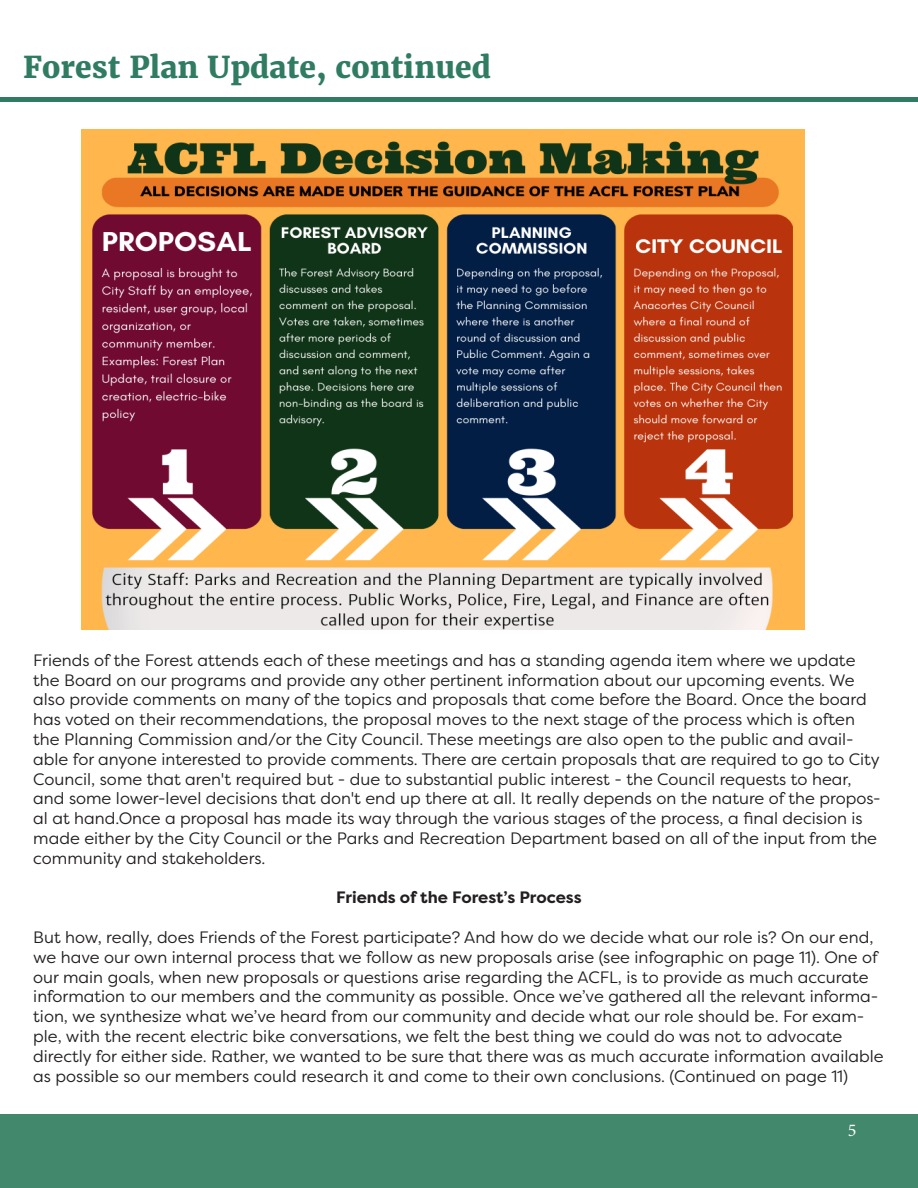
<style>
.page{position:relative;width:918px;height:1188px;background:#fff}
.page>*{position:absolute;margin:0;border:0;box-sizing:border-box;transform-origin:0 0}
.t1{font:800 30px "Merriweather";color:#307c62}
.t2{font:18px "Minion Pro";color:#fff}
.t3{font:16.5px/19.8px "Filson Pro";color:#231f20}
.t4{font:700 16.5px "Filson Pro";color:#231f20}
</style>
<div class="page">
<div style="left:0;top:1114px;width:918px;height:74px;background:#42886d"></div>
<svg style="left:0;top:97px;width:3px;height:5px"></svg>
<div style="left:3px;top:97px;width:915px;height:5px;background:#307c62"></div>
<img style="left:81px;top:129px;width:723px;height:501px">
<p class="t1" style="left:23px;top:48px;width:469px">Forest Plan Update, continued</p>
<p class="t3" style="left:33px;top:650px;width:849px">Friends of the Forest attends each of these meetings and has a standing agenda item where we update the Board on our programs and provide any other pertinent information about our upcoming events. We also provide comments on many of the topics and proposals that come before the Board. Once the board has voted on their recommendations, the proposal moves to the next stage of the process which is often the Planning Commission and/or the City Council. These meetings are also open to the public and avail&shy;able for anyone interested to provide comments. There are certain proposals that are required to go to City Council, some that aren't required but - due to substantial public interest - the Council requests to hear, and some lower-level decisions that don't end up there at all. It really depends on the nature of the propos&shy;al at hand.Once a proposal has made its way through the various stages of the process, a final decision is made either by the City Council or the Parks and Recreation Department based on all of the input from the community and stakeholders.</p>
<p class="t4" style="left:336px;top:887px;width:247px">Friends of the Forest’s Process</p>
<p class="t3" style="left:33px;top:927px;width:852px">But how, really, does Friends of the Forest participate? And how do we decide what our role is? On our end, we have our own internal process that we follow as new proposals arise (see infographic on page 11). One of our main goals, when new proposals or questions arise regarding the ACFL, is to provide as much accurate information to our members and the community as possible. Once we’ve gathered all the relevant informa&shy;tion, we synthesize what we’ve heard from our community and decide what our role should be. For exam&shy;ple, with the recent electric bike conversations, we felt the best thing we could do was not to advocate directly for either side. Rather, we wanted to be sure that there was as much accurate information available as possible so our members could research it and come to their own conclusions. (Continued on page 11)</p>
<p class="t2" style="left:848px;top:1118px;width:10px">5</p>
</div>
